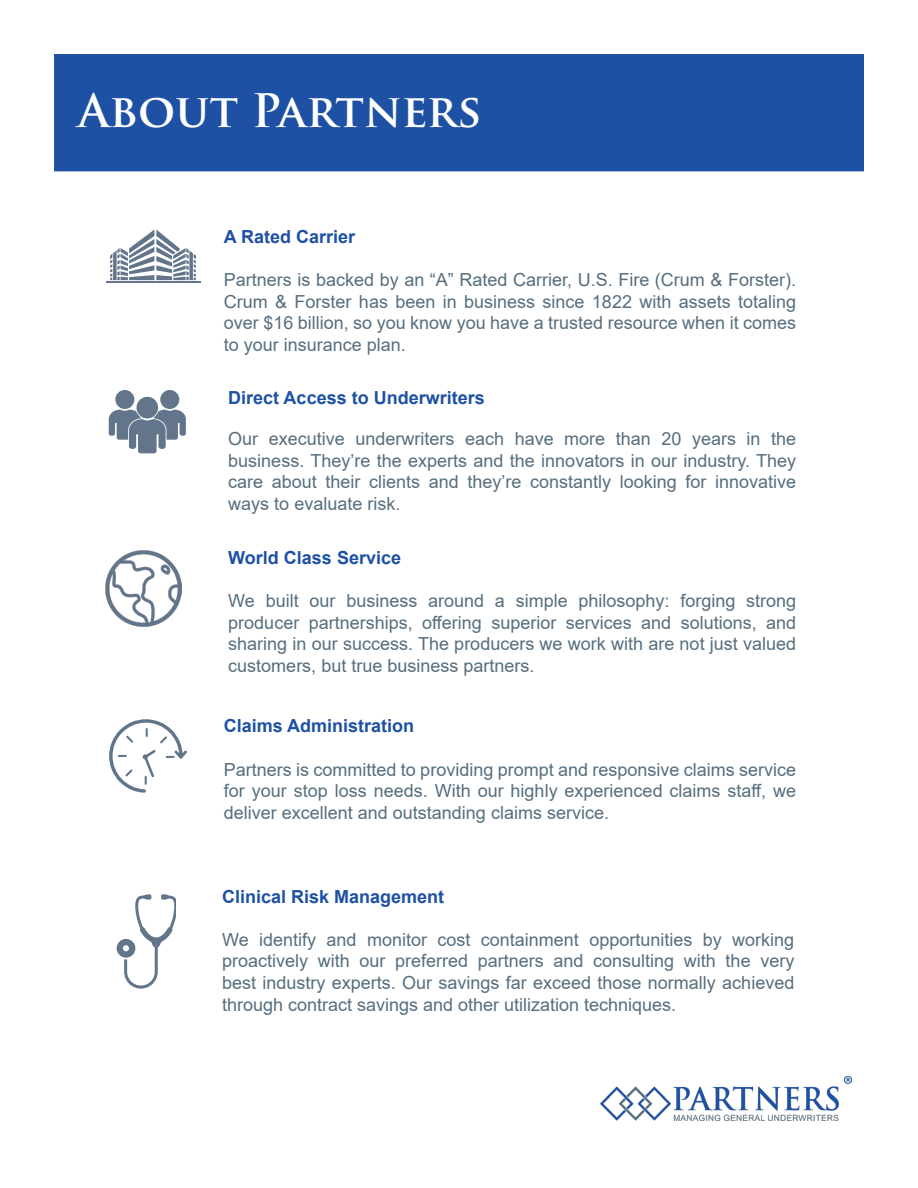
<style>
.page{position:relative;width:918px;height:1188px;background:#fff}
.page>*{position:absolute;margin:0;border:0;box-sizing:border-box;transform-origin:0 0}
.t1{font:700 45px "Trajan Pro";color:#fff}
.t2{font:18px/21.6px "Arial";color:#566e7e;text-align:justify}
.t3{font:700 18px "Arial";color:#1e51a4}
</style>
<div class="page">
<div style="left:54px;top:54px;width:810px;height:117px;background:#1e51a4"></div>
<div style="left:137px;top:397px;width:21px;height:21px;background:#62758a;border-radius:50%"></div>
<div style="left:160px;top:390px;width:19px;height:19px;background:#62758a;border-radius:50%"></div>
<div style="left:115px;top:390px;width:19px;height:19px;background:#62758a;border-radius:50%"></div>
<svg style="left:109px;top:410px;width:77px;height:43px"></svg>
<svg style="left:110px;top:230px;width:86px;height:50px"></svg>
<hr style="left:106px;top:282px;width:94px;height:1px;background:#62758a">
<svg style="left:109px;top:719px;width:78px;height:74px"></svg>
<svg style="left:117px;top:894px;width:59px;height:95px"></svg>
<img style="left:106px;top:550px;width:76px;height:77px">
<img style="left:600px;top:1075px;width:252px;height:46px">
<p class="t1" style="left:78px;top:82px;width:405px">About Partners</p>
<p class="t3" style="left:224px;top:224px;width:133px">A Rated Carrier</p>
<p class="t2" style="left:224px;top:269px;width:574px">Partners is backed by an “A” Rated Carrier, U.S. Fire (Crum &amp; Forster).<br>Crum &amp; Forster has been in business since 1822 with assets totaling over $16 billion, so you know you have a trusted resource when it comes to your insurance plan.</p>
<p class="t3" style="left:228px;top:384px;width:258px">Direct Access to Underwriters</p>
<p class="t2" style="left:228px;top:428px;width:569px">Our executive underwriters each have more than 20 years in the business. They’re the experts and the innovators in our industry. They care about their clients and they’re constantly looking for innovative ways to evaluate risk.</p>
<p class="t3" style="left:228px;top:545px;width:174px">World Class Service</p>
<p class="t2" style="left:228px;top:590px;width:569px">We built our business around a simple philosophy: forging strong producer partnerships, offering superior services and solutions, and sharing in our success. The producers we work with are not just valued customers, but true business partners.</p>
<p class="t3" style="left:224px;top:713px;width:192px">Claims Administration</p>
<p class="t2" style="left:224px;top:758px;width:574px">Partners is committed to providing prompt and responsive claims service for your stop loss needs. With our highly experienced claims staff, we deliver excellent and outstanding claims service.</p>
<p class="t3" style="left:222px;top:884px;width:224px">Clinical Risk Management</p>
<p class="t2" style="left:222px;top:928px;width:574px">We identify and monitor cost containment opportunities by working proactively with our preferred partners and consulting with the very best industry experts. Our savings far exceed those normally achieved through contract savings and other utilization techniques.</p>
</div>
